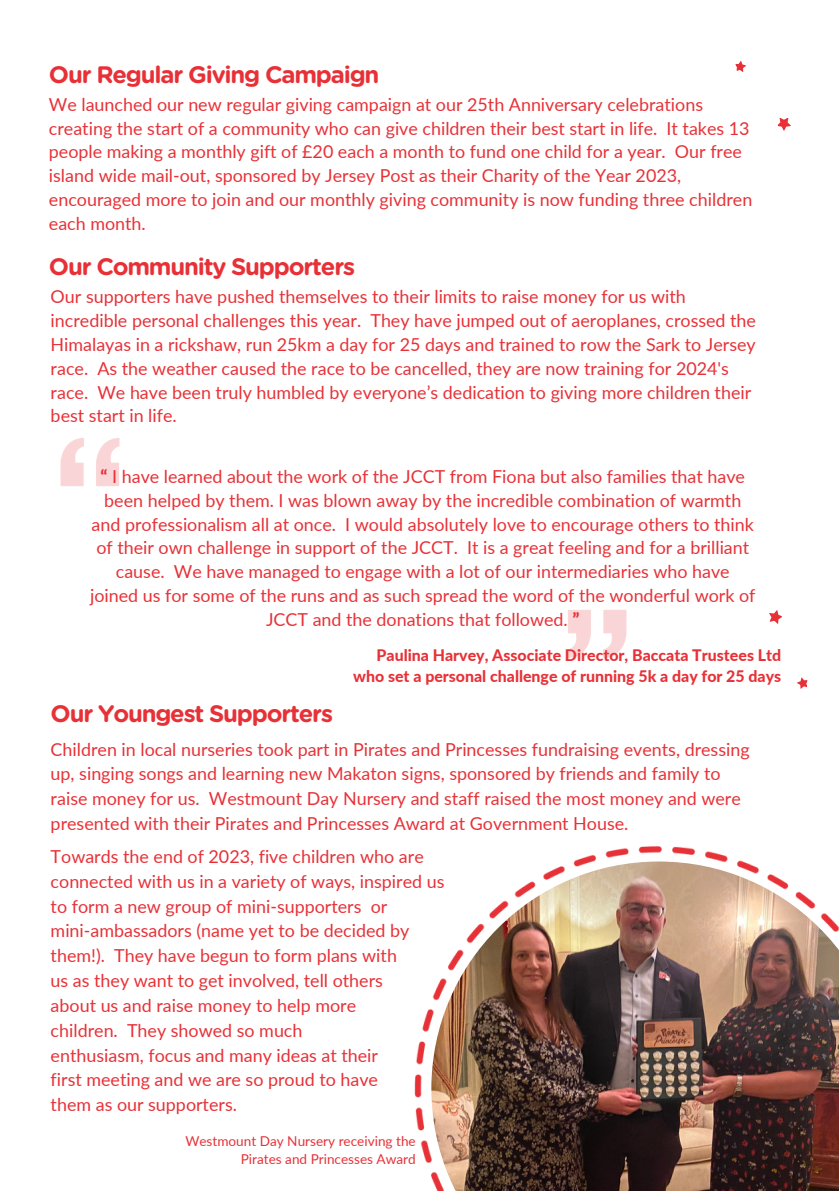
<style>
.page{position:relative;width:839px;height:1191px;background:#fff}
.page>*{position:absolute;margin:0;border:0;box-sizing:border-box;transform-origin:0 0}
.t1{font:700 23.8px "Gotham Rounded";letter-spacing:-.05em;color:#e73137}
.t2{font:17.8px/23.8px "Lato";color:#e73137}
.t3{font:800 15.8px/21.2px "Lato";color:#e73137;text-align:right}
.t4{font:13.6px/18.2px "Lato";color:#e73137;text-align:right}
.s1{font-weight:800}
</style>
<div class="page">
<img style="left:414px;top:846px;width:330px;height:330px">
<img style="left:431px;top:862px;width:407px;height:329px">
<svg style="left:769px;top:610px;width:13px;height:14px"></svg>
<svg style="left:797px;top:677px;width:10px;height:12px"></svg>
<img style="left:60px;top:438px;width:60px;height:48px">
<img style="left:567px;top:610px;width:60px;height:48px">
<svg style="left:777px;top:118px;width:14px;height:13px"></svg>
<svg style="left:735px;top:61px;width:11px;height:11px"></svg>
<p class="t1" style="left:49px;top:64px;width:332px">Our Regular Giving Campaign</p>
<h1 class="t2" style="left:49px;top:92px;width:704px">We launched our new regular giving campaign at our 25th Anniversary celebrations creating the start of a community who can give children their best start in life. It takes 13 people making a monthly gift of £20 each a month to fund one child for a year. Our free island wide mail-out, sponsored by Jersey Post as their Charity of the Year 2023, encouraged more to join and our monthly giving community is now funding three children each month.</h1>
<h1 class="t1" style="left:49px;top:256px;width:308px">Our Community Supporters</h1>
<h2 class="t2" style="left:51px;top:284px;width:707px">Our supporters have pushed themselves to their limits to raise money for us with incredible personal challenges this year. They have jumped out of aeroplanes, crossed the Himalayas in a rickshaw, run 25km a day for 25 days and trained to row the Sark to Jersey race. As the weather caused the race to be cancelled, they are now training for 2024's race. We have been truly humbled by everyone’s dedication to giving more children their</h2>
<p class="t2" style="left:51px;top:404px;width:128px">best start in life.</p>
<h2 class="t2" style="left:90px;top:464px;width:666px;text-align:center"><span class="s1">“</span> I have learned about the work of the JCCT from Fiona but also families that have been helped by them. I was blown away by the incredible combination of warmth and professionalism all at once. I would absolutely love to encourage others to think of their own challenge in support of the JCCT. It is a great feeling and for a brilliant cause. We have managed to engage with a lot of our intermediaries who have joined us for some of the runs and as such spread the word of the wonderful work of JCCT and the donations that followed. <span class="s1">”</span></h2>
<p class="t3" style="left:353px;top:644px;width:429px">Paulina Harvey, Associate Director, Baccata Trustees Ltd who set a personal challenge of running 5k a day for 25 days</p>
<h2 class="t1" style="left:51px;top:703px;width:284px">Our Youngest Supporters</h2>
<p class="t2" style="left:51px;top:736px;width:700px;line-height:24.8px">Children in local nurseries took part in Pirates and Princesses fundraising events, dressing up, singing songs and learning new Makaton signs, sponsored by friends and family to raise money for us. Westmount Day Nursery and staff raised the most money and were presented with their Pirates and Princesses Award at Government House.</p>
<p class="t2" style="left:51px;top:844px;width:395px;line-height:24.8px">Towards the end of 2023, five children who are connected with us in a variety of ways, inspired us to form a new group of mini-supporters or mini-ambassadors (name yet to be decided by them!). They have begun to form plans with<br>us as they want to get involved, tell others<br>about us and raise money to help more<br>children. They showed so much<br>enthusiasm, focus and many ideas at their<br>first meeting and we are so proud to have</p>
<h1 class="t2" style="left:51px;top:1093px;width:188px">them as our supporters.</h1>
<h2 class="t4" style="left:185px;top:1131px;width:232px">Westmount Day Nursery receiving the<br>Pirates and Princesses Award</h2>
</div>
